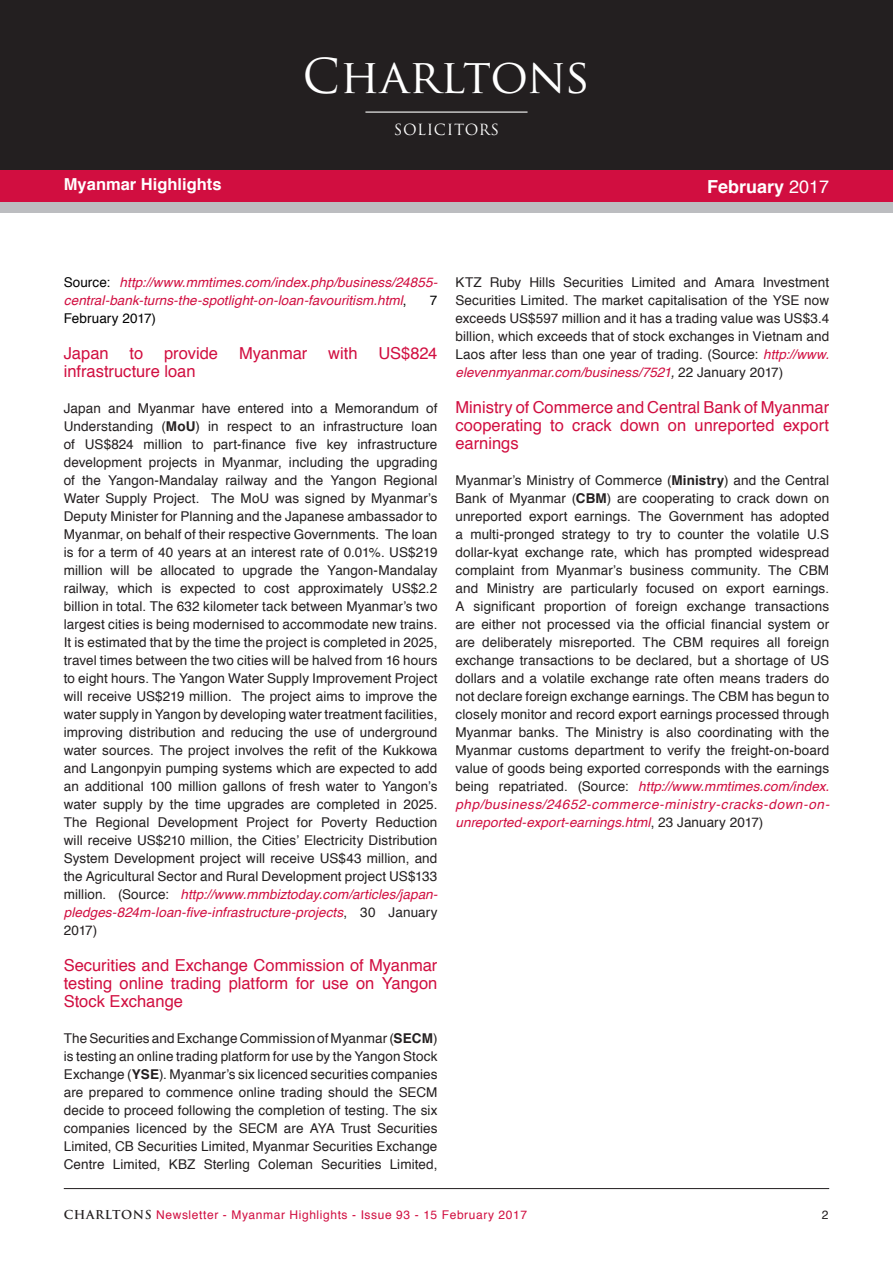
<style>
.page{position:relative;width:893px;height:1263px;background:#fff}
.page>*{position:absolute;margin:0;border:0;box-sizing:border-box;transform-origin:0 0}
.t1{font:46.8px "Trajan Pro";color:#fff}
.t2{font:700 18px "Helvetica";color:#fff}
.body_heading{font:16.5px/18px "Helvetica";color:#d10e40;text-align:justify}
.t3{font:700 16.5px "Helvetica";color:#fff}
.t4{font:15px "Trajan Pro";letter-spacing:.04em;color:#fff}
.body_text{font:13.5px/18px "Helvetica";letter-spacing:.01em;color:#231f20;text-align:justify}
.body_text-2{font:italic 13.5px/18px "Helvetica";letter-spacing:.005em;color:#d10e40}
.body_text-3{font:13.5px "Helvetica";letter-spacing:.01em;color:#000}
.t5{font:12px "Helvetica";letter-spacing:.05em;color:#d10e40}
.t6{font:12px "Helvetica";color:#231f20}
.s1{font-weight:400}
.s2{font-style:normal;color:#000}
.s3{font-weight:700}
.s4{font-style:italic;color:#d10e40}
.s5{font-style:italic}
.s6{font-family:"Trajan Pro";font-weight:700;color:#231f20}
</style>
<div class="page">
<hr style="left:64px;top:1188px;width:765px;height:1px;background:#231f20">
<div style="left:0;top:0;width:893px;height:170px;background:#231f20"></div>
<div style="left:0;top:170px;width:893px;height:32px;background:#d10e40"></div>
<hr style="left:365px;top:112px;width:162px;height:1px;background:#fff">
<div style="left:0;top:202px;width:893px;height:11px;background:#bcbdc0"></div>
<p class="t3" style="left:64px;top:171px;width:159px">Myanmar Highlights</p>
<h1 class="t1" style="left:303px;top:47px;width:289px">Charltons</h1>
<p class="t4" style="left:394px;top:120px;width:107px">SOLICITORS</p>
<p class="t2" style="left:707px;top:172px;width:124px">February <span class="s1">2017</span></p>
<p class="body_text-2" style="left:64px;top:273px;width:375px"><span class="s2">Source:</span> http://www.mmtimes.com/index.php/business/24855- central-bank-turns-the-spotlight-on-loan-favouritism.html<span class="s2">,</span></p>
<p class="body_text-3" style="left:430px;top:290px;width:9px">7</p>
<p class="body_text-3" style="left:64px;top:308px;width:94px">February 2017)</p>
<p class="body_heading" style="left:64px;top:344px;width:46px">Japan</p>
<p class="body_heading" style="left:130px;top:344px;width:15px">to</p>
<p class="body_heading" style="left:164px;top:344px;width:56px">provide</p>
<p class="body_heading" style="left:239px;top:344px;width:70px">Myanmar</p>
<p class="body_heading" style="left:328px;top:344px;width:31px">with</p>
<p class="body_heading" style="left:378px;top:344px;width:61px">US$824</p>
<p class="body_heading" style="left:64px;top:362px;width:133px">infrastructure loan</p>
<p class="body_text" style="left:64px;top:399px;width:375px">Japan and Myanmar have entered into a Memorandum of Understanding (<span class="s3">MoU</span>) in respect to an infrastructure loan of US$824 million to part-finance five key infrastructure development projects in Myanmar, including the upgrading of the Yangon-Mandalay railway and the Yangon Regional Water Supply Project. The MoU was signed by Myanmar’s Deputy Minister for Planning and the Japanese ambassador to Myanmar, on behalf of their respective Governments. The loan is for a term of 40 years at an interest rate of 0.01%. US$219 million will be allocated to upgrade the Yangon-Mandalay railway, which is expected to cost approximately US$2.2 billion in total. The 632 kilometer tack between Myanmar’s two largest cities is being modernised to accommodate new trains.<br>It is estimated that by the time the project is completed in 2025, travel times between the two cities will be halved from 16 hours to eight hours. The Yangon Water Supply Improvement Project will receive US$219 million. The project aims to improve the water supply in Yangon by developing water treatment facilities, improving distribution and reducing the use of underground water sources. The project involves the refit of the Kukkowa and Langonpyin pumping systems which are expected to add an additional 100 million gallons of fresh water to Yangon’s water supply by the time upgrades are completed in 2025.<br>The Regional Development Project for Poverty Reduction will receive US$210 million, the Cities’ Electricity Distribution System Development project will receive US$43 million, and the Agricultural Sector and Rural Development project US$133 million. (Source: <span class="s4">http://www.mmbiztoday.com/articles/japan&shy;pledges-824m-loan-five-infrastructure-projects</span>, 30 January 2017)</p>
<p class="body_heading" style="left:64px;top:956px;width:375px">Securities and Exchange Commission of Myanmar testing online trading platform for use on Yangon Stock Exchange</p>
<p class="body_text" style="left:64px;top:1029px;width:375px">The Securities and Exchange Commission of Myanmar (<span class="s3">SECM</span>) is testing an online trading platform for use by the Yangon Stock Exchange (<span class="s3">YSE</span>). Myanmar’s six licenced securities companies are prepared to commence online trading should the SECM decide to proceed following the completion of testing. The six companies licenced by the SECM are AYA Trust Securities Limited, CB Securities Limited, Myanmar Securities Exchange Centre Limited, KBZ Sterling Coleman Securities Limited,</p>
<p class="body_text" style="left:455px;top:273px;width:375px">KTZ Ruby Hills Securities Limited and Amara Investment Securities Limited. The market capitalisation of the YSE now exceeds US$597 million and it has a trading value was US$3.4 billion, which exceeds that of stock exchanges in Vietnam and Laos after less than one year of trading. (Source: <span class="s4">http://www. elevenmyanmar.com/business/7521</span><span class="s5">,</span> 22 January 2017)</p>
<p class="body_heading" style="left:455px;top:398px;width:375px">Ministry of Commerce and Central Bank of Myanmar cooperating to crack down on unreported export earnings</p>
<p class="body_text" style="left:455px;top:471px;width:375px">Myanmar’s Ministry of Commerce (<span class="s3">Ministry</span>) and the Central Bank of Myanmar (<span class="s3">CBM</span>) are cooperating to crack down on unreported export earnings. The Government has adopted a multi-pronged strategy to try to counter the volatile U.S dollar-kyat exchange rate, which has prompted widespread complaint from Myanmar’s business community. The CBM and Ministry are particularly focused on export earnings.<br>A significant proportion of foreign exchange transactions are either not processed via the official financial system or are deliberately misreported. The CBM requires all foreign exchange transactions to be declared, but a shortage of US dollars and a volatile exchange rate often means traders do not declare foreign exchange earnings. The CBM has begun to closely monitor and record export earnings processed through Myanmar banks. The Ministry is also coordinating with the Myanmar customs department to verify the freight-on-board value of goods being exported corresponds with the earnings being repatriated. (Source: <span class="s4">http://www.mmtimes.com/index. php/business/24652-commerce-ministry-cracks-down-on&shy;unreported-export-earnings.html</span>, 23 January 2017)</p>
<p class="t5" style="left:64px;top:1206px;width:465px"><span class="s6">CHARLTONS</span> Newsletter - Myanmar Highlights - Issue 93 - 15 February 2017</p>
<p class="t6" style="left:822px;top:1206px;width:8px">2</p>
</div>
